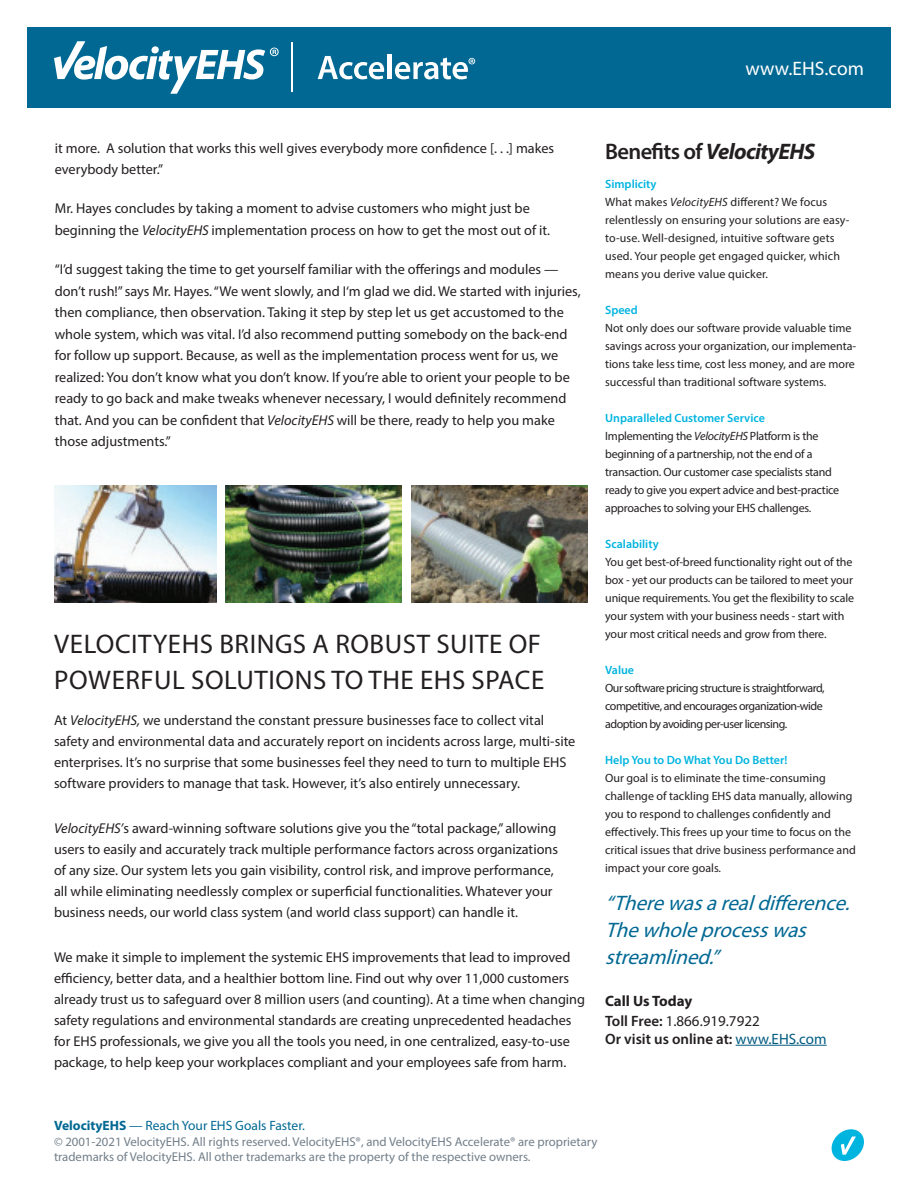
<style>
.page{position:relative;width:918px;height:1188px;background:#fff}
.page>*{position:absolute;margin:0;border:0;box-sizing:border-box;transform-origin:0 0}
.t1{font:27px/36px "Myriad Pro";letter-spacing:.02em;color:#231f20}
.t2{font:italic 700 22.5px "Myriad Pro";letter-spacing:-.03em;color:#231f20}
.t3{font:italic 21px/27px "Myriad Pro";color:#006893}
.t4{font:19.5px "Myriad Pro";color:#fff}
.BODY____Text_10_12{font:600 15px "Myriad Pro";color:#231f20}
.BODY____Text_10_12-2{font:15px "Myriad Pro";color:#231f20}
.BODY___Subheader_10{font:700 15px "Myriad Pro";letter-spacing:-.005em;color:#231f20}
.t5{font:14.25px/21px "Myriad Pro";color:#231f20}
.t6{font:13.5px "Myriad Pro";color:#006893}
.t7{font:12.75px/15px "Myriad Pro";color:#727f8a}
.t8{font:12px/18px "Myriad Pro";letter-spacing:-.005em;color:#231f20}
.t9{font:12px/18px "Myriad Pro";letter-spacing:-.04em;color:#231f20}
.t10{font:600 12px "Myriad Pro";color:#00b4e0}
.s1{font-style:italic}
.s2{font-weight:600;font-style:normal}
.s3{font-weight:600}
.s4{font-weight:400;color:#005b81}
.s5{font-weight:700}
</style>
<div class="page">
<div style="left:27px;top:27px;width:864px;height:81px;background:#006893"></div>
<svg style="left:832px;top:1129px;width:32px;height:32px"></svg>
<svg style="left:54px;top:41px;width:225px;height:53px"></svg>
<hr style="left:291px;top:43px;width:1px;height:49px;background:#fff">
<svg style="left:318px;top:56px;width:66px;height:23px"></svg>
<div style="left:387px;top:55px;width:5px;height:24px;background:#fff"></div>
<svg style="left:395px;top:58px;width:80px;height:21px"></svg>
<img style="left:55px;top:486px;width:162px;height:117px">
<img style="left:411px;top:486px;width:176px;height:117px">
<img style="left:225px;top:486px;width:176px;height:117px">
<hr style="left:736px;top:1045px;width:91px;height:1px;background:#005b81">
<h3 class="t4" style="left:746px;top:57px;width:120px">www.EHS.com</h3>
<p class="t5" style="left:55px;top:137px;width:501px;line-height:21.5px">it more. A solution that works this well gives everybody more confidence [. . .] makes everybody better.”</p>
<p class="t5" style="left:55px;top:198px;width:497px;line-height:21.5px">Mr. Hayes concludes by taking a moment to advise customers who might just be beginning the <span class="s1">VelocityEHS</span> implementation process on how to get the most out of it.</p>
<p class="t5" style="left:55px;top:259px;width:527px;line-height:21.5px">“I’d suggest taking the time to get yourself familiar with the offerings and modules — don’t rush!” says Mr. Hayes. “We went slowly, and I‘m glad we did. We started with injuries, then compliance, then observation. Taking it step by step let us get accustomed to the whole system, which was vital. I’d also recommend putting somebody on the back-end for follow up support. Because, as well as the implementation process went for us, we realized: You don’t know what you don’t know. If you’re able to orient your people to be ready to go back and make tweaks whenever necessary, I would definitely recommend that. And you can be confident that <span class="s1">VelocityEHS</span> will be there, ready to help you make those adjustments.”</p>
<p class="t1" style="left:54px;top:625px;width:492px">VELOCITYEHS BRINGS A ROBUST SUITE OF<br>POWERFUL SOLUTIONS TO THE EHS SPACE</p>
<p class="t5" style="left:54px;top:710px;width:523px">At <span class="s1">VelocityEHS,</span> we understand the constant pressure businesses face to collect vital safety and environmental data and accurately report on incidents across large, multi-site enterprises. It’s no surprise that some businesses feel they need to turn to multiple EHS software providers to manage that task. However, it’s also entirely unnecessary.</p>
<p class="t5" style="left:54px;top:818px;width:506px"><span class="s1">VelocityEHS’</span>s award-winning software solutions give you the “total package,” allowing users to easily and accurately track multiple performance factors across organizations of any size. Our system lets you gain visibility, control risk, and improve performance, all while eliminating needlessly complex or superficial functionalities. Whatever your business needs, our world class system (and world class support) can handle it.</p>
<p class="t5" style="left:54px;top:947px;width:533px">We make it simple to implement the systemic EHS improvements that lead to improved efficiency, better data, and a healthier bottom line. Find out why over 11,000 customers already trust us to safeguard over 8 million users (and counting). At a time when changing safety regulations and environmental standards are creating unprecedented headaches for EHS professionals, we give you all the tools you need, in one centralized, easy-to-use package, to help keep your workplaces compliant and your employees safe from harm.</p>
<p class="t2" style="left:605px;top:137px;width:211px"><span class="s2">Benefits of</span> VelocityEHS</p>
<p class="t10" style="left:605px;top:177px;width:53px">Simplicity</p>
<p class="t8" style="left:605px;top:193px;width:246px">What makes <span class="s1">VelocityEHS</span> different? We focus relentlessly on ensuring your solutions are easy&shy;to-use. Well-designed, intuitive software gets used. Your people get engaged quicker, which means you derive value quicker.</p>
<p class="t10" style="left:605px;top:303px;width:34px">Speed</p>
<p class="t8" style="left:605px;top:319px;width:253px">Not only does our software provide valuable time savings across your organization, our implementa&shy;tions take less time, cost less money, and are more successful than traditional software systems.</p>
<p class="t10" style="left:605px;top:411px;width:161px">Unparalleled Customer Service</p>
<p class="t8" style="left:605px;top:427px;width:215px">Implementing the <span class="s1">VelocityEHS</span> Platform is the beginning of a partnership, not the end of a</p>
<p class="t8" style="left:605px;top:463px;width:228px">transaction. Our customer case specialists stand</p>
<p class="t8" style="left:605px;top:481px;width:236px">ready to give you expert advice and best-practice approaches to solving your EHS challenges.</p>
<p class="t10" style="left:605px;top:537px;width:55px">Scalability</p>
<p class="t8" style="left:605px;top:553px;width:251px">You get best-of-breed functionality right out of the box - yet our products can be tailored to meet your unique requirements. You get the flexibility to scale your system with your business needs - start with your most critical needs and grow from there.</p>
<p class="t10" style="left:605px;top:663px;width:30px">Value</p>
<p class="t9" style="left:605px;top:679px;width:221px">Our software pricing structure is straightforward, competitive, and encourages organization-wide adoption by avoiding per-user licensing.</p>
<p class="t10" style="left:605px;top:753px;width:184px">Help You to Do What You Do Better!</p>
<p class="t8" style="left:605px;top:769px;width:252px">Our goal is to eliminate the time-consuming challenge of tackling EHS data manually, allowing you to respond to challenges confidently and effectively. This frees up your time to focus on the critical issues that drive business performance and impact your core goals.</p>
<p class="t3" style="left:605px;top:889px;width:253px">“Therewasarealdifference.<br>Thewholeprocesswas streamlined.”</p>
<p class="BODY___Subheader_10" style="left:605px;top:991px;width:89px">Call Us Today</p>
<p class="BODY____Text_10_12-2" style="left:605px;top:1011px;width:156px"><span class="s3">Toll Free:</span> 1.866.919.7922</p>
<p class="BODY____Text_10_12" style="left:605px;top:1029px;width:223px">Or visit us online at: <span class="s4">www.EHS.com</span></p>
<p class="t6" style="left:54px;top:1117px;width:252px"><span class="s5">VelocityEHS</span> — Reach Your EHS Goals Faster.</p>
<p class="t7" style="left:54px;top:1134px;width:545px">© 2001-2021 VelocityEHS. All rights reserved. VelocityEHS®, and VelocityEHS Accelerate® are proprietary trademarks of VelocityEHS. All other trademarks are the property of the respective owners.</p>
</div>
